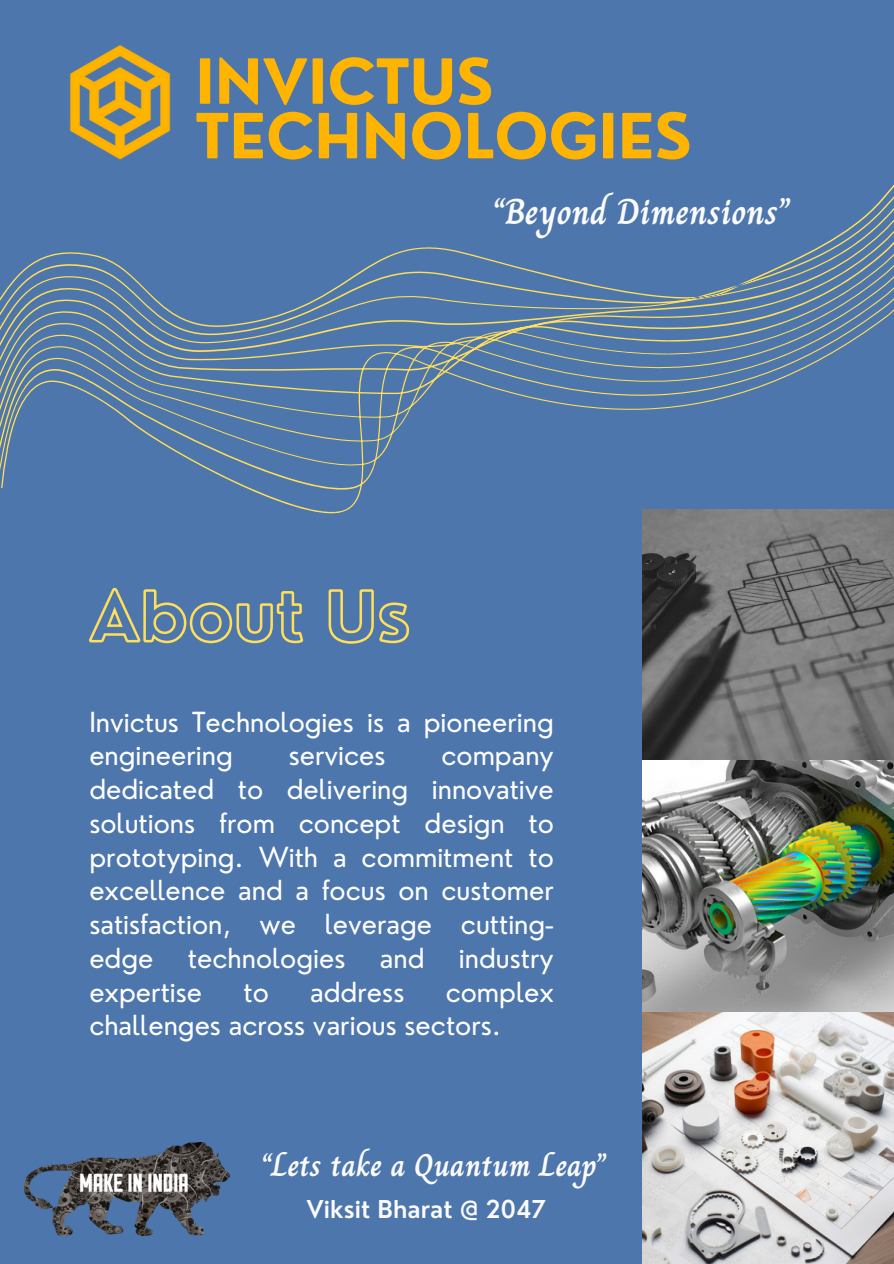
<style>
.page{position:relative;width:894px;height:1264px;background:#fff}
.page>*{position:absolute;margin:0;border:0;box-sizing:border-box;transform-origin:0 0}
.t1{font:700 60.6px/54.6px "Nourd";color:#ffb401}
.t2{font:700 36px "Charm";color:#fbfbfb}
.t3{font:700 31.5px "Charm";color:#fbfbfb}
.t4{font:27px/33.8px "Nourd";color:#fff}
.t5{font:600 24px "Nourd";color:#fbfbfb}
</style>
<div class="page">
<div style="left:0;top:0;width:893px;height:1263px;background:#4d76ad"></div>
<svg style="left:0;top:45px;width:893px;height:469px"></svg>
<img style="left:24px;top:1142px;width:205px;height:93px">
<img style="left:642px;top:509px;width:251px;height:754px">
<svg style="left:88px;top:587px;width:322px;height:57px"></svg>
<p class="t1" style="left:195px;top:54px;width:497px">INVICTUS<br>TECHNOLOGIES</p>
<p class="t2" style="left:492px;top:183px;width:299px">“Beyond Dimensions”</p>
<h1 class="t4" style="left:89px;top:704px;width:466px">Invictus Technologies is a pioneering engineering</h1>
<h1 class="t4" style="left:288px;top:738px;width:98px">services</h1>
<h1 class="t4" style="left:89px;top:738px;width:466px;text-align:justify;text-indent:352px">company dedicated to delivering innovative solutions from concept design to prototyping. With a commitment to excellence and a focus on customer satisfaction, we leverage cutting&shy;edge</h1>
<h1 class="t4" style="left:188px;top:940px;width:159px">technologies</h1>
<h1 class="t4" style="left:380px;top:940px;width:46px">and</h1>
<h1 class="t4" style="left:459px;top:940px;width:96px">industry</h1>
<h1 class="t4" style="left:89px;top:974px;width:114px">expertise</h1>
<h1 class="t4" style="left:243px;top:974px;width:27px">to</h1>
<h1 class="t4" style="left:310px;top:974px;width:96px">address</h1>
<h1 class="t4" style="left:89px;top:974px;width:466px;text-indent:356px">complex challenges across various sectors.</h1>
<p class="t3" style="left:261px;top:1141px;width:347px">“Lets take a Quantum Leap”</p>
<h4 class="t5" style="left:306px;top:1194px;width:241px">Viksit Bharat @ 2047</h4>
</div>
